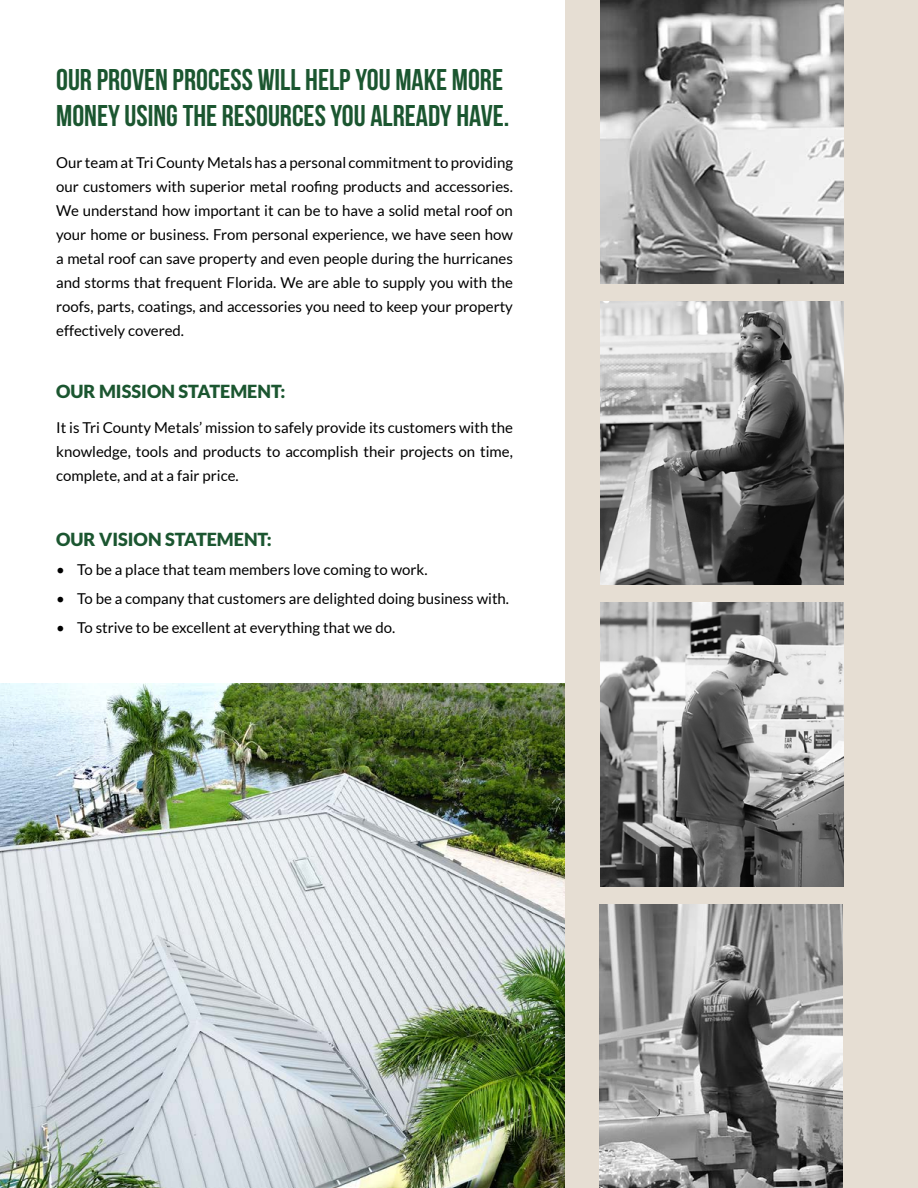
<style>
.page{position:relative;width:918px;height:1188px;background:#fff}
.page>*{position:absolute;margin:0;border:0;box-sizing:border-box;transform-origin:0 0}
.t1{font:700 30px/36px "Bebas Neue";color:#1b5630}
.t2{font:900 18px "Lato";color:#1b5630}
.t3{font:15px/24px "Lato";color:#000;text-align:justify}
</style>
<div class="page">
<img style="left:0;top:683px;width:566px;height:505px">
<div style="left:566px;top:0;width:352px;height:1188px;background:#e6ded3"></div>
<img style="left:601px;top:603px;width:243px;height:283px">
<img style="left:601px;top:0;width:243px;height:284px">
<img style="left:599px;top:904px;width:243px;height:284px">
<img style="left:601px;top:301px;width:243px;height:284px">
<h1 class="t1" style="left:56px;top:61px;width:455px">OUR PROVEN PROCESS WILL HELP YOU MAKE MORE<br>MONEY USING THE RESOURCES YOU ALREADY HAVE.</h1>
<p class="t3" style="left:56px;top:150px;width:458px">Our team at Tri County Metals has a personal commitment to providing our customers with superior metal roofing products and accessories.<br>We understand how important it can be to have a solid metal roof on your home or business. From personal experience, we have seen how a metal roof can save property and even people during the hurricanes and storms that frequent Florida. We are able to supply you with the roofs, parts, coatings, and accessories you need to keep your property effectively covered.</p>
<p class="t2" style="left:56px;top:381px;width:231px">OUR MISSION STATEMENT:</p>
<p class="t3" style="left:56px;top:415px;width:458px">It is Tri County Metals’ mission to safely provide its customers with the knowledge, tools and products to accomplish their projects on time, complete, and at a fair price.</p>
<p class="t2" style="left:56px;top:529px;width:217px">OUR VISION STATEMENT:</p>
<p class="t3" style="left:56px;top:557px;width:373px">• To be a place that team members love coming to work.</p>
<p class="t3" style="left:56px;top:586px;width:454px">• To be a company that customers are delighted doing business with.</p>
<p class="t3" style="left:56px;top:615px;width:341px">• To strive to be excellent at everything that we do.</p>
</div>
